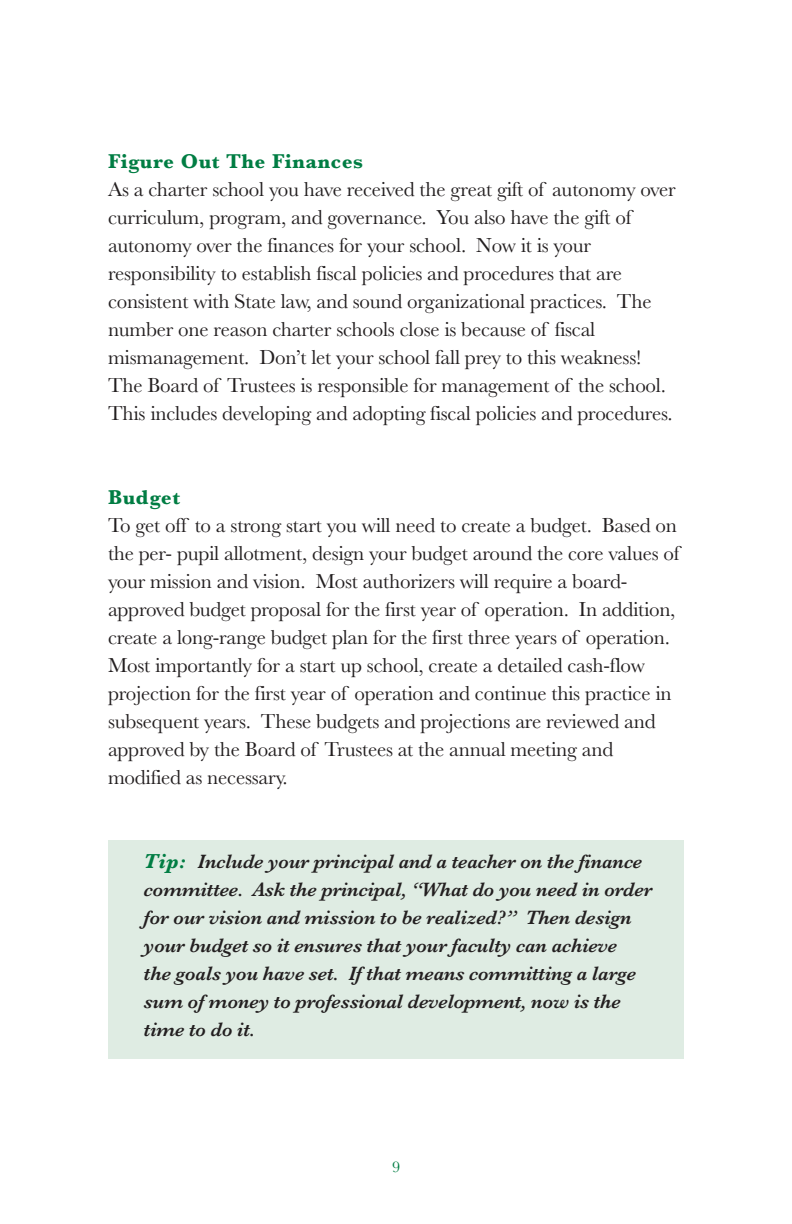
<style>
.page{position:relative;width:792px;height:1224px;background:#fff}
.page>*{position:absolute;margin:0;border:0;box-sizing:border-box;transform-origin:0 0}
.t1{font:21px/28px "Baskerville";letter-spacing:-.01em;color:#231f20}
.t2{font:700 20.8px "Baskerville";letter-spacing:.025em;color:#007d43}
.t3{font:italic 600 20px/28px "Baskerville";letter-spacing:-.01em;color:#231f20}
.t4{font:16px "Baskerville";color:#007d43}
.s1{font-weight:700;font-size:21px;color:#007d43}
</style>
<div class="page">
<div style="left:108px;top:840px;width:576px;height:218px;background:#dfece3"></div>
<p class="t2" style="left:108px;top:154px;width:257px">Figure Out The Finances</p>
<p class="t1" style="left:108px;top:178px;width:569px">As a charter school you have received the great gift of autonomy over curriculum, program, and governance. You also have the gift of autonomy over the finances for your school. Now it is your responsibility to establish fiscal policies and procedures that are consistent with State law, and sound organizational practices. The number one reason charter schools close is because of fiscal mismanagement. Don’t let your school fall prey to this weakness!<br>The Board of Trustees is responsible for management of the school.<br>This includes developing and adopting fiscal policies and procedures.</p>
<p class="t2" style="left:108px;top:490px;width:74px">Budget</p>
<p class="t1" style="left:108px;top:514px;width:573px">To get off to a strong start you will need to create a budget. Based on the per- pupil allotment, design your budget around the core values of your mission and vision. Most authorizers will require a board&shy;approved budget proposal for the first year of operation. In addition, create a long-range budget plan for the first three years of operation.<br>Most importantly for a start up school, create a detailed cash-flow projection for the first year of operation and continue this practice in subsequent years. These budgets and projections are reviewed and approved by the Board of Trustees at the annual meeting and modified as necessary.</p>
<p class="t3" style="left:144px;top:850px;width:510px"><span class="s1">Tip:</span> Include your principal and a teacher on the finance committee. Ask the principal, “What do you need in order for our vision and mission to be realized?” Then design your budget so it ensures that your faculty can achieve<br>the goals you have set. If that means committing a large sum of money to professional development, now is the time to do it.</p>
<p class="t4" style="left:392px;top:1161px;width:9px">9</p>
</div>
